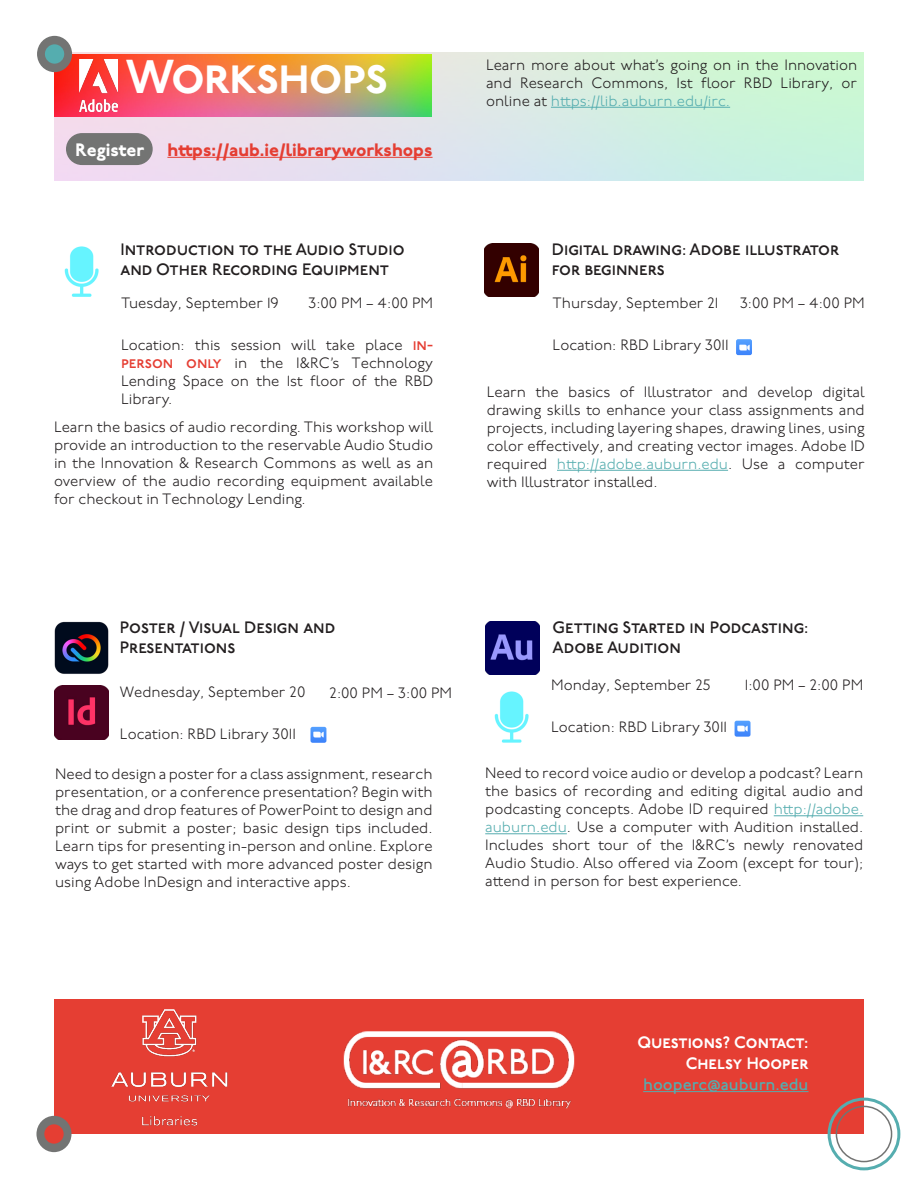
<style>
.page{position:relative;width:918px;height:1188px;background:#fff}
.page>*{position:absolute;margin:0;border:0;box-sizing:border-box;transform-origin:0 0}
.t1{font:47.55px "P22 Underground Dm S";letter-spacing:-.02em;color:#fff}
.body{font:800 18px "P22 Underground";color:#e53e33}
.body-2{font:800 18px "P22 Underground";color:#fff}
.body-3{font:16.5px/19.8px "P22 Underground S Cp";color:#231f20}
.body-4{font:16.5px "P22 Underground Dm S";color:#fff}
.body-5{font:500 16.5px "P22 Underground";color:#55adaf}
.body-6{font:300 15px/18px "P22 Underground";color:#231f20;text-align:justify}
.body-7{font:300 15px "P22 Underground";color:#55adaf}
.s1{font-family:"P22 Underground S Cp";font-weight:400;color:#e53e33}
.s2{color:#231f20}
.s3{color:#55adaf}
</style>
<div class="page">
<div style="left:54px;top:999px;width:810px;height:135px;background:#e53e33"></div>
<img style="left:111px;top:1010px;width:117px;height:116px">
<hr style="left:643px;top:1091px;width:166px;height:1px;background:#55adaf">
<div style="left:828px;top:1098px;width:72px;height:72px;border:3px solid #55adaf;border-radius:50%"></div>
<div style="left:836px;top:1106px;width:56px;height:56px;border:2px solid #737473;border-radius:50%"></div>
<div style="left:36px;top:1116px;width:36px;height:36px;background:#737473;border-radius:50%"></div>
<div style="left:44px;top:1124px;width:20px;height:20px;background:#e53e33;border-radius:50%"></div>
<div style="left:49px;top:50px;width:818px;height:130px;background:linear-gradient(to right,#f7d7f3,#c6f7d9)"></div>
<hr style="left:551px;top:107px;width:179px;height:1px;background:#55adaf">
<img style="left:55px;top:54px;width:377px;height:63px">
<img style="left:80px;top:60px;width:37px;height:51px">
<div style="left:37px;top:36px;width:35px;height:36px;background:#737473;border-radius:50%"></div>
<div style="left:45px;top:44px;width:19px;height:20px;background:#55adaf;border-radius:50%"></div>
<img style="left:343px;top:1031px;width:232px;height:78px">
<div style="left:66px;top:133px;width:87px;height:32px;background:#737473;border-radius:16px"></div>
<hr style="left:167px;top:157px;width:266px;height:1px;background:#e53e33">
<img style="left:64px;top:246px;width:35px;height:51px">
<img style="left:54px;top:686px;width:54px;height:54px">
<img style="left:54px;top:621px;width:54px;height:53px">
<img style="left:310px;top:727px;width:16px;height:16px">
<img style="left:484px;top:243px;width:54px;height:54px">
<hr style="left:557px;top:470px;width:171px;height:1px;background:#55adaf">
<img style="left:736px;top:339px;width:16px;height:16px">
<img style="left:485px;top:621px;width:54px;height:54px">
<hr style="left:774px;top:815px;width:89px;height:1px;background:#55adaf">
<hr style="left:485px;top:833px;width:82px;height:1px;background:#55adaf">
<img style="left:735px;top:721px;width:16px;height:16px">
<img style="left:494px;top:691px;width:35px;height:52px">
<p class="t1" style="left:126px;top:50px;width:264px">Workshops</p>
<p class="body-2" style="left:75px;top:139px;width:70px">Register</p>
<p class="body" style="left:167px;top:139px;width:267px">https://aub.ie/libraryworkshops</p>
<p class="body-3" style="left:120px;top:241px;width:286px">Introduction to the Audio Studio and Other Recording Equipment</p>
<p class="body-6" style="left:121px;top:295px;width:159px">Tuesday, September 19</p>
<p class="body-6" style="left:309px;top:295px;width:126px">3:00 PM – 4:00 PM</p>
<p class="body-6" style="left:121px;top:337px;width:314px">Location: this session will take place <span class="s1">in&shy;person only</span> in the I&amp;RC’s Technology Lending Space on the 1st floor of the RBD Library.</p>
<p class="body-6" style="left:54px;top:419px;width:381px">Learn the basics of audio recording. This workshop will provide an introduction to the reservable Audio Studio in the Innovation &amp; Research Commons as well as an overview of the audio recording equipment available for checkout in Technology Lending.</p>
<p class="body-6" style="left:486px;top:56px;width:373px">Learn more about what’s going on in the Innovation and Research Commons, 1st floor RBD Library, or</p>
<p class="body-7" style="left:486px;top:92px;width:246px"><span class="s2">online at</span> https://lib.auburn.edu/irc.</p>
<p class="body-3" style="left:552px;top:241px;width:289px">Digital drawing: Adobe illustrator for beginners</p>
<p class="body-6" style="left:553px;top:295px;width:167px">Thursday, September 21</p>
<p class="body-6" style="left:740px;top:295px;width:126px">3:00 PM – 4:00 PM</p>
<p class="body-6" style="left:553px;top:337px;width:178px">Location: RBD Library 3011</p>
<p class="body-6" style="left:487px;top:383px;width:380px">Learn the basics of Illustrator and develop digital drawing skills to enhance your class assignments and projects, including layering shapes, drawing lines, using color effectively, and creating vector images. Adobe ID required <span class="s3">http://adobe.auburn.edu</span>. Use a computer with Illustrator installed.</p>
<p class="body-3" style="left:120px;top:619px;width:217px">Poster / Visual Design and<br>Presentations</p>
<p class="body-6" style="left:120px;top:684px;width:187px">Wednesday, September 20</p>
<p class="body-6" style="left:330px;top:685px;width:124px">2:00 PM – 3:00 PM</p>
<p class="body-6" style="left:120px;top:726px;width:178px">Location: RBD Library 3011</p>
<p class="body-6" style="left:55px;top:766px;width:379px">Need to design a poster for a class assignment, research presentation, or a conference presentation? Begin with the drag and drop features of PowerPoint to design and print or submit a poster; basic design tips included.<br>Learn tips for presenting in-person and online. Explore ways to get started with more advanced poster design using Adobe InDesign and interactive apps.</p>
<p class="body-3" style="left:553px;top:619px;width:257px">Getting Started in Podcasting:</p>
<p class="body-3" style="left:553px;top:638px;width:130px">Adobe Audition</p>
<p class="body-6" style="left:551px;top:676px;width:161px">Monday, September 25</p>
<p class="body-6" style="left:745px;top:676px;width:120px">1:00 PM – 2:00 PM</p>
<p class="body-6" style="left:551px;top:718px;width:178px">Location: RBD Library 3011</p>
<p class="body-6" style="left:485px;top:765px;width:380px">Need to record voice audio or develop a podcast? Learn the basics of recording and editing digital audio and podcasting concepts. Adobe ID required <span class="s3">http://adobe. auburn.edu</span>. Use a computer with Audition installed.<br>Includes short tour of the I&amp;RC’s newly renovated Audio Studio. Also offered via Zoom (except for tour); attend in person for best experience.</p>
<p class="body-4" style="left:637px;top:1033px;width:173px">Questions? Contact:</p>
<p class="body-4" style="left:686px;top:1054px;width:124px">Chelsy Hooper</p>
<p class="body-5" style="left:643px;top:1075px;width:167px">hooperc@auburn.edu</p>
</div>
